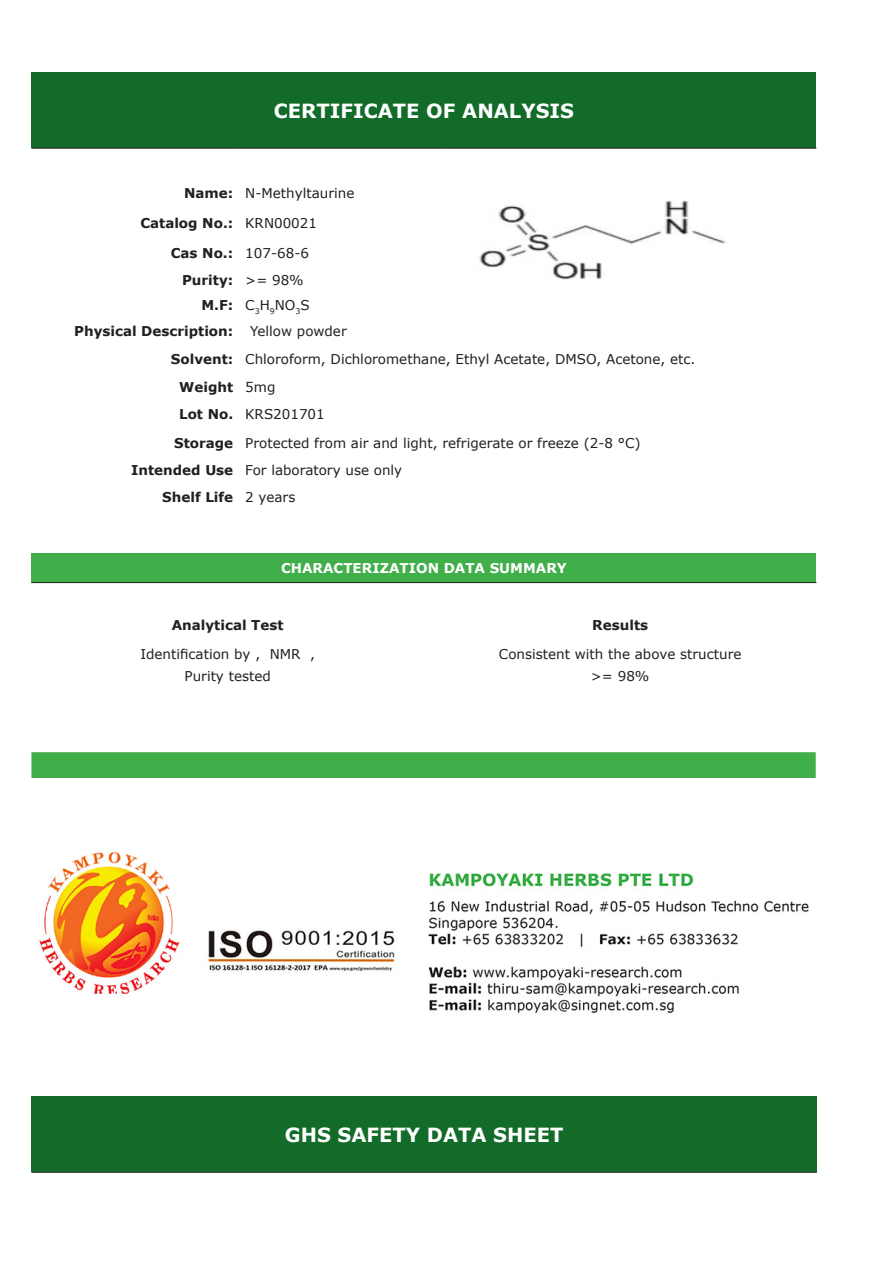
<style>
.page{position:relative;width:893px;height:1263px;background:#fff}
.page>*{position:absolute;margin:0;border:0;box-sizing:border-box;transform-origin:0 0}
.t1{font:700 19.5px "Verdana";color:#fff}
.t2{font:13.5px "Verdana";color:#231f20}
.t3{font:700 13.5px "Verdana";color:#231f20}
.t4{font:700 13.5px "Verdana";color:#fff}
</style>
<div class="page">
<div style="left:31px;top:72px;width:785px;height:76px;background:#136b29"></div>
<hr style="left:31px;top:148px;width:208px;height:1px;background:#231f20">
<hr style="left:239px;top:148px;width:209px;height:1px;background:#231f20">
<hr style="left:448px;top:148px;width:368px;height:1px;background:#231f20">
<img style="left:479px;top:201px;width:247px;height:79px">
<div style="left:31px;top:553px;width:785px;height:30px;background:#40ae49"></div>
<hr style="left:31px;top:582px;width:393px;height:1px;background:#231f20">
<hr style="left:424px;top:582px;width:392px;height:1px;background:#231f20">
<div style="left:31px;top:752px;width:785px;height:26px;background:#40ae49"></div>
<img style="left:39px;top:851px;width:770px;height:163px">
<div style="left:31px;top:1096px;width:786px;height:76px;background:#136b29"></div>
<hr style="left:31px;top:1172px;width:786px;height:1px;background:#231f20">
<p class="t1" style="left:274px;top:98px;width:302px">CERTIFICATE OF ANALYSIS</p>
<p class="t3" style="left:184px;top:184px;width:51px">Name:</p>
<p class="t2" style="left:245px;top:184px;width:111px">N-Methyltaurine</p>
<p class="t3" style="left:140px;top:214px;width:94px">Catalog No.:</p>
<p class="t2" style="left:245px;top:214px;width:73px">KRN00021</p>
<p class="t3" style="left:171px;top:245px;width:64px">Cas No.:</p>
<p class="t2" style="left:245px;top:245px;width:65px">107-68-6</p>
<p class="t3" style="left:182px;top:271px;width:53px">Purity:</p>
<p class="t2" style="left:245px;top:271px;width:60px">&gt;= 98%</p>
<p class="t3" style="left:201px;top:296px;width:33px">M.F:</p>
<p class="t2" style="left:245px;top:296px;width:66px">C<sub>3</sub>H<sub>9</sub>NO<sub>3</sub>S</p>
<p class="t3" style="left:74px;top:323px;width:161px">Physical Description:</p>
<p class="t2" style="left:250px;top:323px;width:98px">Yellow powder</p>
<p class="t3" style="left:171px;top:350px;width:64px">Solvent:</p>
<p class="t2" style="left:245px;top:351px;width:452px">Chloroform, Dichloromethane, Ethyl Acetate, DMSO, Acetone, etc.</p>
<p class="t3" style="left:179px;top:378px;width:56px">Weight</p>
<p class="t2" style="left:245px;top:378px;width:32px">5mg</p>
<p class="t3" style="left:179px;top:406px;width:56px">Lot No.</p>
<p class="t2" style="left:245px;top:406px;width:81px">KRS201701</p>
<p class="t3" style="left:174px;top:434px;width:61px">Storage</p>
<p class="t2" style="left:245px;top:434px;width:397px">Protected from air and light, refrigerate or freeze (2-8 °C)</p>
<p class="t3" style="left:131px;top:461px;width:104px">Intended Use</p>
<p class="t2" style="left:245px;top:462px;width:159px">For laboratory use only</p>
<p class="t3" style="left:162px;top:488px;width:72px">Shelf Life</p>
<p class="t2" style="left:245px;top:489px;width:52px">2 years</p>
<p class="t4" style="left:281px;top:559px;width:287px">CHARACTERIZATION DATA SUMMARY</p>
<p class="t3" style="left:172px;top:617px;width:113px">Analytical Test</p>
<p class="t3" style="left:592px;top:617px;width:57px">Results</p>
<p class="t2" style="left:140px;top:645px;width:176px">Identification by , NMR ,</p>
<p class="t2" style="left:499px;top:645px;width:244px">Consistent with the above structure</p>
<p class="t2" style="left:185px;top:668px;width:88px">Purity tested</p>
<p class="t2" style="left:591px;top:668px;width:60px">&gt;= 98%</p>
<p class="t1" style="left:285px;top:1122px;width:280px">GHS SAFETY DATA SHEET</p>
</div>
